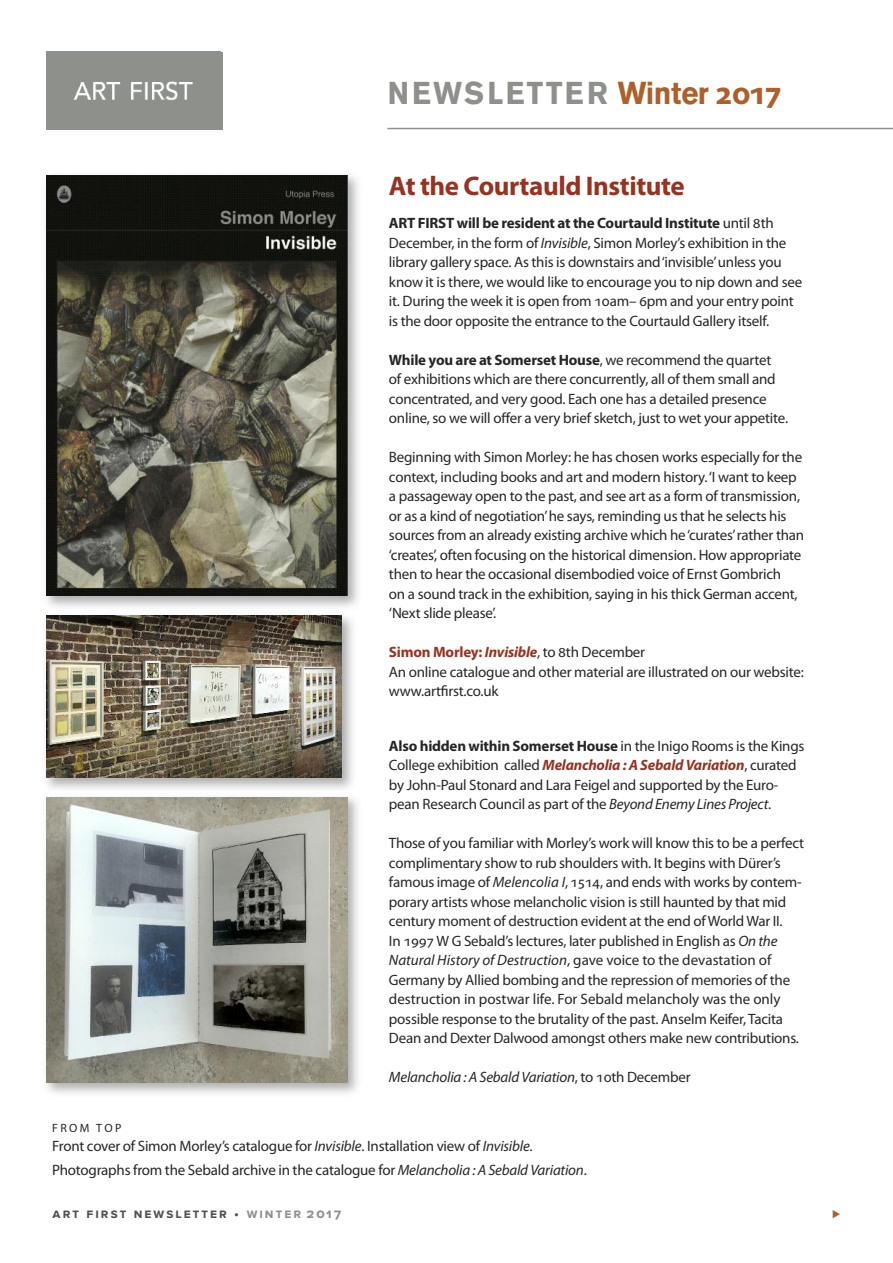
<style>
.page{position:relative;width:893px;height:1263px;background:#fff}
.page>*{position:absolute;margin:0;border:0;box-sizing:border-box;transform-origin:0 0}
.t1{font:700 31.35px "Akzidenz Grotesk BQ";letter-spacing:.08em;color:#8e918b;scale:.93 1}
.t2{font:700 27px "Myriad Pro";letter-spacing:-.015em;color:#983221}
.t3{font:15px/19.5px "Myriad Pro";letter-spacing:-.015em;color:#272627}
.t4{font:italic 15px "Myriad Pro";letter-spacing:-.015em;color:#272627}
.t5{font:700 13.5px "Proxima Nova";letter-spacing:.15em;color:#525152}
.t6{font:700 13.5px "Proxima Nova";color:#ae602b}
.t7{font:12px "Myriad Pro";letter-spacing:.2em;color:#272627}
.s1{font-size:31.5px;color:#ae602b}
.s2{font-family:"Myriad Pro";font-size:33px;color:#ae602b}
.s3{font-weight:700}
.s4{font-style:italic}
.s5{font-weight:700;color:#983221}
.s6{font-weight:700;font-style:italic;color:#983221}
.s7{font-style:normal}
.s8{color:#8e918b}
</style>
<div class="page">
<img style="left:47px;top:52px;width:173px;height:77px">
<hr style="left:387px;top:128px;width:506px;height:1px;background:#8e918b">
<img style="left:45px;top:174px;width:314px;height:616px">
<img style="left:47px;top:175px;width:300px;height:421px">
<img style="left:45px;top:609px;width:314px;height:6px">
<img style="left:47px;top:616px;width:295px;height:162px">
<img style="left:46px;top:797px;width:312px;height:297px">
<img style="left:47px;top:797px;width:300px;height:286px">
<h1 class="t1" style="left:388px;top:76px;width:426px">NEWSLETTER <span class="s1">Winter</span> <span class="s2">2017</span></h1>
<h2 class="t2" style="left:389px;top:176px;width:297px">At the Courtauld Institute</h2>
<p class="t3" style="left:389px;top:215px;width:415px"><span class="s3">ART FIRST will be resident at the Courtauld Institute</span> until 8th December, in the form of <span class="s4">Invisible</span>, Simon Morley’s exhibition in the library gallery space. As this is downstairs and‘invisible’unless you know it is there, we would like to encourage you to nip down and see it. During the week it is open from 10am– 6pm and your entry point is the door opposite the entrance to the Courtauld Gallery itself.</p>
<p class="t3" style="left:389px;top:351px;width:401px"><span class="s3">While you are at Somerset House</span>, we recommend the quartet<br>of exhibitions which are there concurrently, all of them small and concentrated, and very good. Each one has a detailed presence online, so we will offer a very brief sketch, just to wet your appetite.</p>
<p class="t3" style="left:389px;top:449px;width:417px">Beginning with Simon Morley: he has chosen works especially for the context, including books and art and modern history.‘I want to keep a passageway open to the past, and see art as a form of transmission, or as a kind of negotiation’he says, reminding us that he selects his sources from an already existing archive which he‘curates’rather than ‘creates’, often focusing on the historical dimension. How appropriate then to hear the occasional disembodied voice of Ernst Gombrich<br>on a sound track in the exhibition, saying in his thick German accent, ‘Next slide please’.</p>
<p class="t3" style="left:389px;top:644px;width:416px"><span class="s5">Simon Morley:</span> <span class="s6">Invisible</span>, to 8th December<br>An online catalogue and other material are illustrated on our website: www.artfirst.co.uk</p>
<p class="t3" style="left:389px;top:737px;width:417px"><span class="s3">Also hidden within Somerset House</span> in the Inigo Rooms is the Kings College exhibition called <span class="s6">Melancholia : A Sebald Variation</span>, curated by John-Paul Stonard and Lara Feigel and supported by the Euro&shy;pean Research Council as part of the <span class="s4">Beyond Enemy Lines Project</span>.</p>
<p class="t3" style="left:389px;top:835px;width:417px">Those of you familiar with Morley’s work will know this to be a perfect complimentary show to rub shoulders with. It begins with Dürer’s famous image of <span class="s4">Melencolia I</span>,1514, and ends with works by contem&shy;porary artists whose melancholic vision is still haunted by that mid century moment of destruction evident at the end ofWorldWar II.<br>In 1997W G Sebald’s lectures, later published in English as <span class="s4">On the Natural History of Destruction</span>, gave voice to the devastation of Germany by Allied bombing and the repression of memories of the destruction in postwar life. For Sebald melancholy was the only possible response to the brutality of the past. Anselm Keifer, Tacita Dean and Dexter Dalwood amongst others make new contributions.</p>
<p class="t4" style="left:389px;top:1072px;width:303px">Melancholia : A Sebald Variation<span class="s7">, to 10th December</span></p>
<p class="t7" style="left:52px;top:1123px;width:71px">FROM TOP</p>
<p class="t3" style="left:52px;top:1135px;width:536px;line-height:24px">Front cover of Simon Morley’s catalogue for <span class="s4">Invisible</span>. Installation view of <span class="s4">Invisible</span>.<br>Photographs from the Sebald archive in the catalogue for <span class="s4">Melancholia : A Sebald Variation</span>.</p>
<p class="t5" style="left:53px;top:1209px;width:290px">art first newsletter • <span class="s8">winter 2017</span></p>
<p class="t6" style="left:832px;top:1209px;width:9px">⊲</p>
</div>
